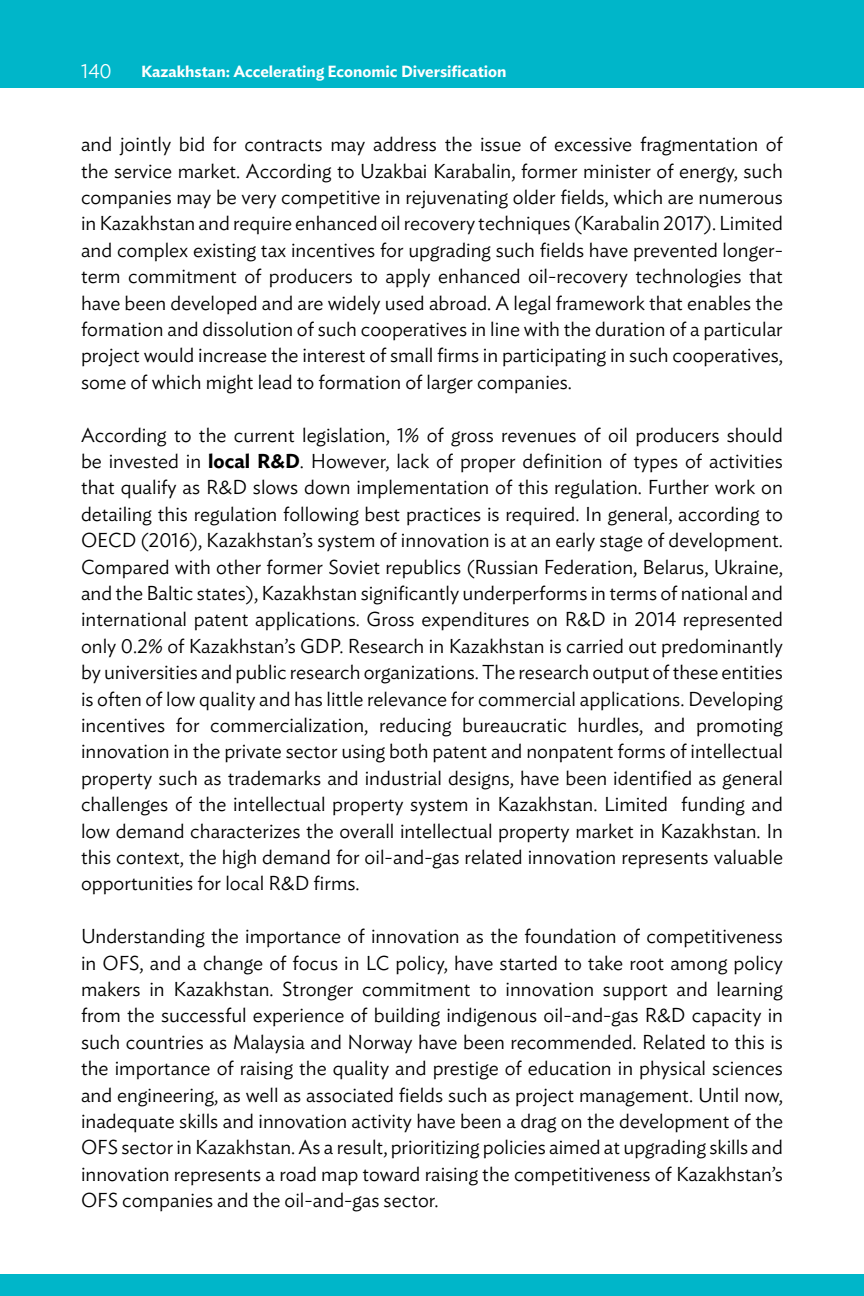
<style>
.page{position:relative;width:864px;height:1296px;background:#fff}
.page>*{position:absolute;margin:0;border:0;box-sizing:border-box;transform-origin:0 0}
.t1{font:300 20px/26.4px "Ideal Sans";color:#000;text-align:justify}
.t2{font:300 20px "Ideal Sans";color:#fff}
.t3{font:600 16px "Ideal Sans";color:#fff}
.s1{font-weight:600}
</style>
<div class="page">
<div style="left:0;top:0;width:864px;height:88px;background:#00b6c9"></div>
<div style="left:0;top:1275px;width:864px;height:21px;background:#00b6c9"></div>
<p class="t2" style="left:81px;top:56px;width:32px">140</p>
<p class="t3" style="left:141px;top:59px;width:367px">Kazakhstan: Accelerating Economic Diversification</p>
<p class="t1" style="left:81px;top:129px;width:704px">and jointly bid for contracts may address the issue of excessive fragmentation of the service market. According to Uzakbai Karabalin, former minister of energy, such companies may be very competitive in rejuvenating older fields, which are numerous in Kazakhstan and require enhanced oil recovery techniques (Karabalin 2017). Limited and complex existing tax incentives for upgrading such fields have prevented longer&shy;term commitment of producers to apply enhanced oil-recovery technologies that have been developed and are widely used abroad. A legal framework that enables the formation and dissolution of such cooperatives in line with the duration of a particular project would increase the interest of small firms in participating in such cooperatives, some of which might lead to formation of larger companies.</p>
<p class="t1" style="left:81px;top:420px;width:704px">According to the current legislation, 1% of gross revenues of oil producers should be invested in <span class="s1">local R&amp;D</span>. However, lack of proper definition of types of activities that qualify as R&amp;D slows down implementation of this regulation. Further work on detailing this regulation following best practices is required. In general, according to OECD (2016), Kazakhstan’s system of innovation is at an early stage of development.<br>Compared with other former Soviet republics (Russian Federation, Belarus, Ukraine, and the Baltic states), Kazakhstan significantly underperforms in terms of national and international patent applications. Gross expenditures on R&amp;D in 2014 represented only 0.2% of Kazakhstan’s GDP. Research in Kazakhstan is carried out predominantly by universities and public research organizations. The research output of these entities is often of low quality and has little relevance for commercial applications. Developing incentives for commercialization, reducing bureaucratic hurdles, and promoting innovation in the private sector using both patent and nonpatent forms of intellectual property such as trademarks and industrial designs, have been identified as general challenges of the intellectual property system in Kazakhstan. Limited funding and low demand characterizes the overall intellectual property market in Kazakhstan. In this context, the high demand for oil-and-gas related innovation represents valuable opportunities for local R&amp;D firms.</p>
<p class="t1" style="left:81px;top:921px;width:704px">Understanding the importance of innovation as the foundation of competitiveness in OFS, and a change of focus in LC policy, have started to take root among policy makers in Kazakhstan. Stronger commitment to innovation support and learning from the successful experience of building indigenous oil-and-gas R&amp;D capacity in such countries as Malaysia and Norway have been recommended. Related to this is the importance of raising the quality and prestige of education in physical sciences and engineering, as well as associated fields such as project management. Until now, inadequate skills and innovation activity have been a drag on the development of the OFS sector in Kazakhstan. As a result, prioritizing policies aimed at upgrading skills and innovation represents a road map toward raising the competitiveness of Kazakhstan’s OFS companies and the oil-and-gas sector.</p>
</div>
